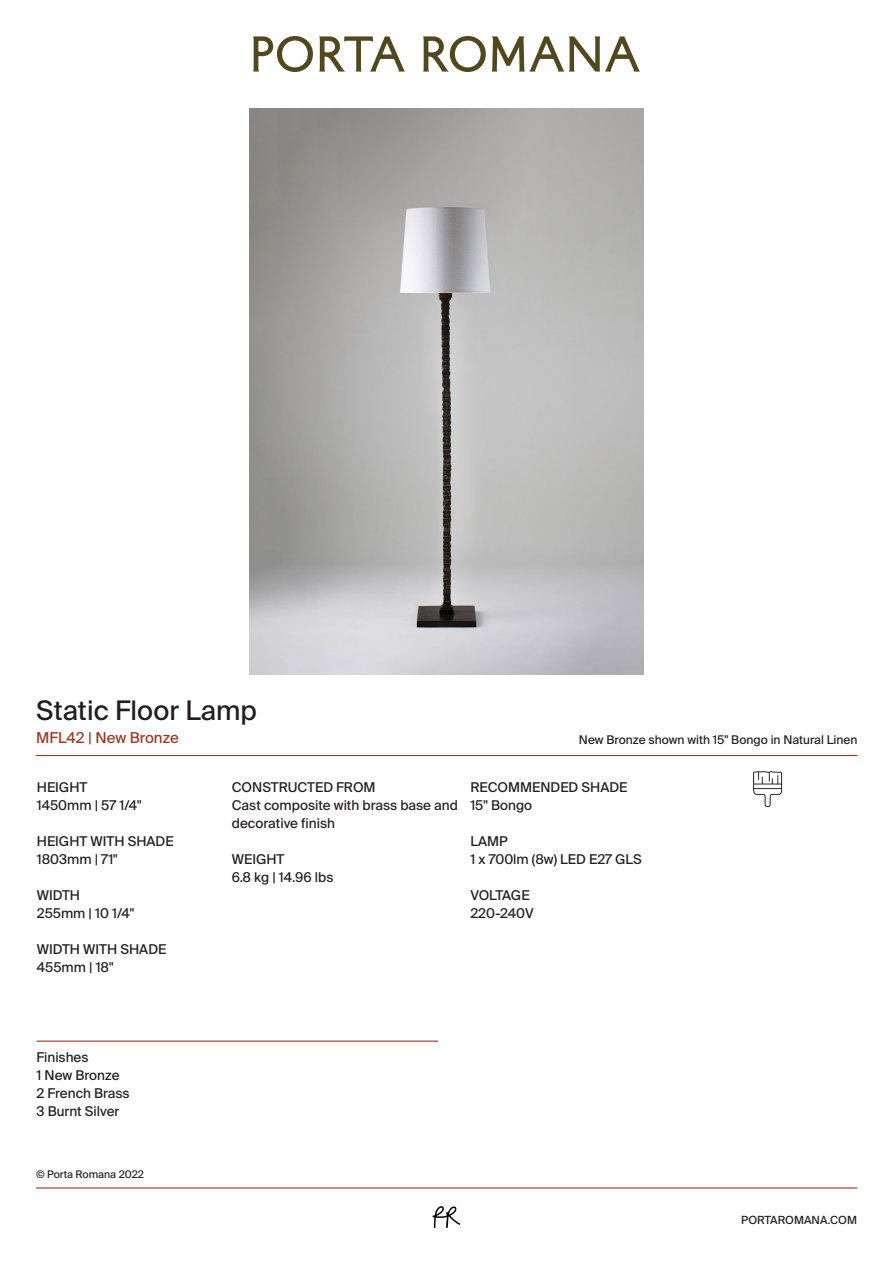
<style>
.page{position:relative;width:893px;height:1263px;background:#fff}
.page>*{position:absolute;margin:0;border:0;box-sizing:border-box;transform-origin:0 0}
.t1{font:27px "Suisse Intl";color:#231f20}
.t2{font:15px "Suisse Intl";color:#943b2a}
.t3{font:13.5px/18px "Suisse Intl";color:#231f20}
.t4{font:12px "Suisse Intl";color:#231f20}
.t5{font:11.25px "Suisse Intl";color:#231f20}
.t6{font:10.5px "Suisse Intl";color:#231f20}
</style>
<div class="page">
<hr style="left:36px;top:755px;width:821px;height:1px;background:#943b2a">
<img style="left:250px;top:108px;width:393px;height:566px">
<svg style="left:253px;top:36px;width:60px;height:36px"></svg>
<svg style="left:319px;top:36px;width:86px;height:36px"></svg>
<svg style="left:423px;top:36px;width:63px;height:36px"></svg>
<svg style="left:492px;top:36px;width:148px;height:36px"></svg>
<hr style="left:36px;top:1040px;width:402px;height:2px;background:#943b2a">
<svg style="left:433px;top:1206px;width:27px;height:22px"></svg>
<hr style="left:36px;top:1187px;width:821px;height:1px;background:#943b2a">
<img style="left:753px;top:772px;width:30px;height:35px">
<h1 class="t1" style="left:36px;top:695px;width:222px">Static Floor Lamp</h1>
<p class="t2" style="left:36px;top:729px;width:144px">MFL42 | New Bronze</p>
<p class="t4" style="left:579px;top:733px;width:280px">New Bronze shown with 15" Bongo in Natural Linen</p>
<p class="t3" style="left:37px;top:778px;width:106px">HEIGHT<br>1450mm | 57 1/4"</p>
<p class="t3" style="left:37px;top:832px;width:138px">HEIGHT WITH SHADE<br>1803mm | 71"</p>
<p class="t3" style="left:37px;top:886px;width:99px">WIDTH<br>255mm | 10 1/4"</p>
<p class="t3" style="left:37px;top:940px;width:131px">WIDTH WITH SHADE<br>455mm | 18"</p>
<p class="t3" style="left:36px;top:1048px;width:95px">Finishes<br>1 New Bronze<br>2 French Brass<br>3 Burnt Silver</p>
<p class="t6" style="left:36px;top:1168px;width:109px">© Porta Romana 2022</p>
<p class="t3" style="left:232px;top:778px;width:228px">CONSTRUCTED FROM<br>Cast composite with brass base and decorative finish</p>
<p class="t3" style="left:232px;top:850px;width:103px">WEIGHT<br>6.8 kg | 14.96 lbs</p>
<p class="t3" style="left:470px;top:778px;width:159px">RECOMMENDED SHADE<br>15" Bongo</p>
<p class="t3" style="left:470px;top:832px;width:173px">LAMP<br>1 x 700lm (8w) LED E27 GLS</p>
<p class="t3" style="left:470px;top:886px;width:65px">VOLTAGE<br>220-240V</p>
<p class="t5" style="left:741px;top:1213px;width:117px">PORTAROMANA.COM</p>
</div>
